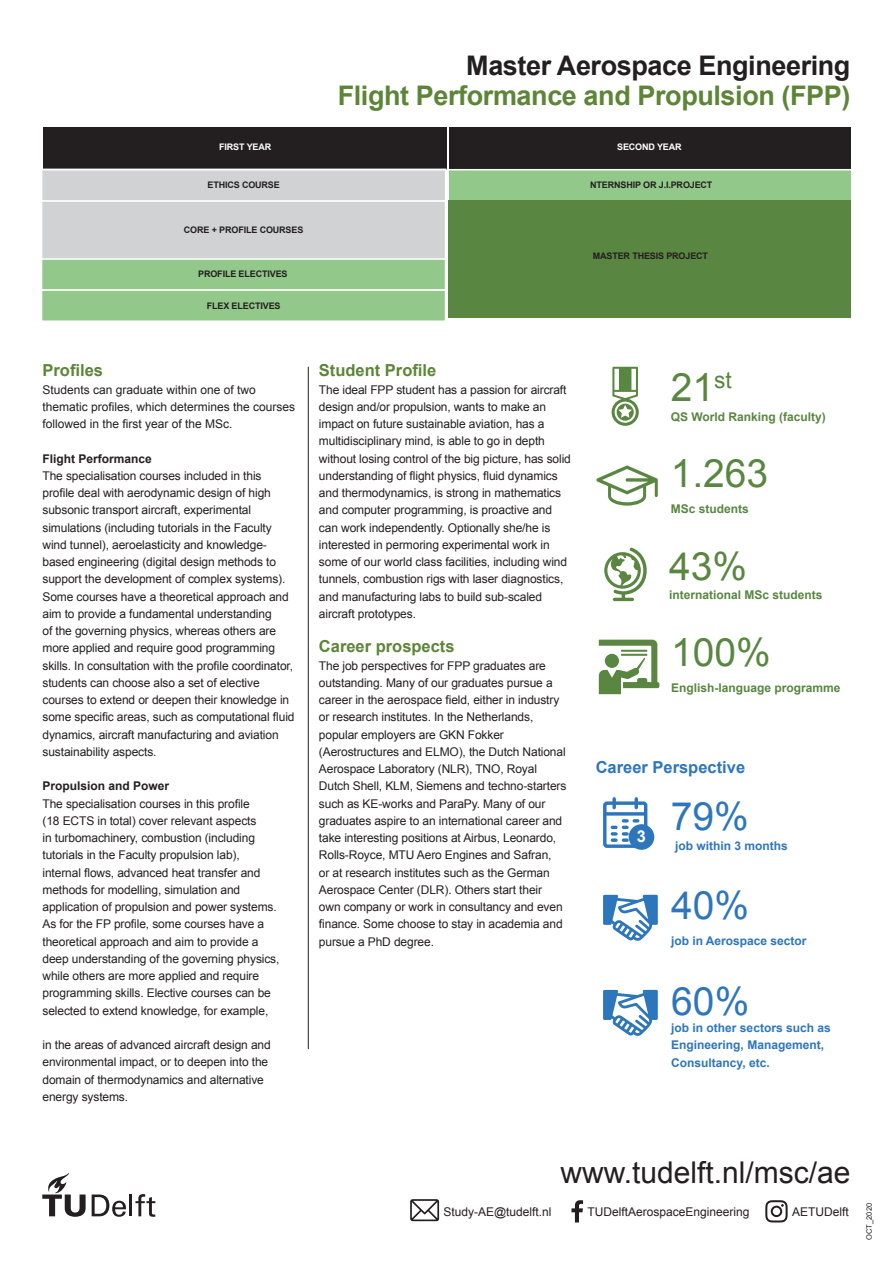
<style>
.page{position:relative;width:893px;height:1263px;background:#fff}
.page>*{position:absolute;margin:0;border:0;box-sizing:border-box;transform-origin:0 0}
.t1{font:39px "Arial";color:#598641}
.t2{font:39px "Arial";color:#2e76bc}
.t3{font:30px "Arial";color:#231f20}
.t4{font:700 27px "Arial";letter-spacing:-.015em;color:#5c8537}
.t5{font:700 27px "Arial";letter-spacing:-.015em;color:#231f20}
.Body{font:700 16.5px "Arial";color:#5c8537}
.Body-2{font:700 16.5px "Arial";color:#2e76bc}
.t6{font:700 16.35px "Arial";color:#fff}
.Body-3{font:12px/17.2px "Arial";letter-spacing:-.01em;color:#231f20}
.t7{font:700 12px/17.2px "Arial";color:#2e76bc}
.t8{font:700 12px "Arial";color:#598641}
.Body-4{font:700 12px "Arial";color:#231f20}
.t9{font:700 9px "Arial";letter-spacing:-.015em;color:#231f20}
.t10{font:700 9px "Arial";letter-spacing:-.015em;color:#fff}
.t11{font:7.5px "Arial";color:#231f20}
</style>
<div class="page">
<div style="left:41px;top:289px;width:405px;height:33px;background:#92c889;border:2px solid #fff"></div>
<div style="left:41px;top:255px;width:405px;height:36px;background:#92c889;border:2px solid #fff"></div>
<div style="left:41px;top:169px;width:405px;height:33px;background:#d1d2d4;border:2px solid #fff"></div>
<div style="left:41px;top:200px;width:405px;height:60px;background:#d1d2d4;border:2px solid #fff"></div>
<hr style="left:129px;top:1194px;width:3px;height:22px;background:#231f20">
<svg style="left:42px;top:1173px;width:44px;height:44px"></svg>
<svg style="left:135px;top:1194px;width:20px;height:23px"></svg>
<svg style="left:92px;top:1194px;width:34px;height:23px"></svg>
<hr style="left:308px;top:367px;width:1px;height:682px;background:#231f20">
<div style="left:449px;top:170px;width:401px;height:30px;background:#92c889"></div>
<div style="left:448px;top:201px;width:402px;height:117px;background:#598641"></div>
<div style="left:43px;top:128px;width:403px;height:42px;background:#231f20"></div>
<div style="left:449px;top:128px;width:401px;height:42px;background:#231f20"></div>
<hr style="left:448px;top:169px;width:404px;height:1px;background:#fff">
<hr style="left:43px;top:169px;width:403px;height:1px;background:#fff">
<svg style="left:571px;top:1200px;width:12px;height:22px"></svg>
<svg style="left:765px;top:1200px;width:23px;height:22px"></svg>
<svg style="left:410px;top:1199px;width:29px;height:22px"></svg>
<svg style="left:603px;top:895px;width:55px;height:46px"></svg>
<div style="left:603px;top:801px;width:44px;height:47px;border:3px solid #2e76bc;border-radius:2px"></div>
<svg style="left:612px;top:799px;width:4px;height:9px"></svg>
<svg style="left:634px;top:799px;width:4px;height:9px"></svg>
<svg style="left:606px;top:812px;width:38px;height:4px"></svg>
<svg style="left:612px;top:826px;width:4px;height:16px"></svg>
<svg style="left:623px;top:819px;width:4px;height:23px"></svg>
<svg style="left:634px;top:819px;width:4px;height:3px"></svg>
<div style="left:629px;top:825px;width:24px;height:24px;background:#2e76bc;border-radius:50%"></div>
<div style="left:629px;top:824px;width:25px;height:26px;border:2px solid #2e76bc;border-radius:50%"></div>
<svg style="left:604px;top:547px;width:43px;height:54px"></svg>
<svg style="left:612px;top:367px;width:27px;height:59px"></svg>
<svg style="left:596px;top:465px;width:62px;height:41px"></svg>
<svg style="left:599px;top:640px;width:60px;height:54px"></svg>
<svg style="left:603px;top:990px;width:55px;height:46px"></svg>
<p class="t5" style="left:466px;top:48px;width:386px">Master Aerospace Engineering</p>
<p class="t4" style="left:338px;top:78px;width:514px">Flight Performance and Propulsion (FPP)</p>
<p class="t10" style="left:219px;top:141px;width:54px">FIRST YEAR</p>
<p class="t10" style="left:617px;top:141px;width:66px">SECOND YEAR</p>
<p class="t9" style="left:207px;top:179px;width:74px">ETHICS COURSE</p>
<p class="t9" style="left:184px;top:224px;width:121px">CORE + PROFILE COURSES</p>
<p class="t9" style="left:198px;top:268px;width:91px">PROFILE ELECTIVES</p>
<p class="t9" style="left:207px;top:300px;width:75px">FLEX ELECTIVES</p>
<p class="t9" style="left:590px;top:179px;width:124px">NTERNSHIP OR J.I.PROJECT</p>
<p class="t9" style="left:593px;top:250px;width:117px">MASTER THESIS PROJECT</p>
<p class="Body" style="left:43px;top:360px;width:62px">Profiles</p>
<p class="Body-3" style="left:43px;top:381px;width:254px">Students can graduate within one of two thematic profiles, which determines the courses followed in the first year of the MSc.</p>
<p class="Body-4" style="left:43px;top:450px;width:111px">Flight Performance</p>
<p class="Body-3" style="left:43px;top:467px;width:254px">The specialisation courses included in this profile deal with aerodynamic design of high subsonic transport aircraft, experimental simulations (including tutorials in the Faculty wind tunnel), aeroelasticity and knowledge&shy;based engineering (digital design methods to support the development of complex systems).<br>Some courses have a theoretical approach and aim to provide a fundamental understanding<br>of the governing physics, whereas others are more applied and require good programming skills. In consultation with the profile coordinator, students can choose also a set of elective courses to extend or deepen their knowledge in some specific areas, such as computational fluid dynamics, aircraft manufacturing and aviation sustainability aspects.</p>
<p class="Body-4" style="left:43px;top:778px;width:128px">Propulsion and Power</p>
<p class="Body-3" style="left:43px;top:795px;width:238px">The specialisation courses in this profile<br>(18 ECTS in total) cover relevant aspects<br>in turbomachinery, combustion (including tutorials in the Faculty propulsion lab), internal flows, advanced heat transfer and methods for modelling, simulation and application of propulsion and power systems.<br>As for the FP profile, some courses have a theoretical approach and aim to provide a deep understanding of the governing physics, while others are more applied and require programming skills. Elective courses can be selected to extend knowledge, for example,</p>
<p class="Body-3" style="left:43px;top:1036px;width:230px">in the areas of advanced aircraft design and environmental impact, or to deepen into the domain of thermodynamics and alternative energy systems.</p>
<p class="Body" style="left:319px;top:360px;width:119px">Student Profile</p>
<p class="Body-3" style="left:319px;top:381px;width:253px">The ideal FPP student has a passion for aircraft design and/or propulsion, wants to make an impact on future sustainable aviation, has a multidisciplinary mind, is able to go in depth without losing control of the big picture, has solid understanding of flight physics, fluid dynamics and thermodynamics, is strong in mathematics and computer programming, is proactive and can work independently. Optionally she/he is interested in permoring experimental work in some of our world class facilities, including wind tunnels, combustion rigs with laser diagnostics, and manufacturing labs to build sub-scaled aircraft prototypes.</p>
<p class="Body" style="left:319px;top:636px;width:137px">Career prospects</p>
<p class="Body-3" style="left:319px;top:657px;width:242px">The job perspectives for FPP graduates are outstanding. Many of our graduates pursue a career in the aerospace field, either in industry</p>
<p class="Body-3" style="left:319px;top:709px;width:249px">or research institutes. In the Netherlands, popular employers are GKN Fokker (Aerostructures and ELMO), the Dutch National Aerospace Laboratory (NLR), TNO, Royal Dutch Shell, KLM, Siemens and techno-starters such as KE-works and ParaPy. Many of our graduates aspire to an international career and take interesting positions at Airbus, Leonardo, Rolls-Royce, MTU Aero Engines and Safran,<br>or at research institutes such as the German Aerospace Center (DLR). Others start their own company or work in consultancy and even finance. Some choose to stay in academia and pursue a PhD degree.</p>
<p class="t1" style="left:671px;top:362px;width:63px">21<sup>st</sup></p>
<p class="t8" style="left:671px;top:409px;width:157px">QS World Ranking (faculty)</p>
<p class="t1" style="left:671px;top:448px;width:99px">1.263</p>
<p class="t8" style="left:671px;top:500px;width:80px">MSc students</p>
<p class="t1" style="left:669px;top:541px;width:80px">43%</p>
<p class="t8" style="left:669px;top:587px;width:155px">international MSc students</p>
<p class="t1" style="left:671px;top:627px;width:101px">100%</p>
<p class="t8" style="left:671px;top:680px;width:171px">English-language programme</p>
<p class="Body-2" style="left:596px;top:756px;width:151px">Career Perspective</p>
<p class="t6" style="left:637px;top:825px;width:11px">3</p>
<p class="t2" style="left:671px;top:791px;width:80px">79%</p>
<p class="t7" style="left:675px;top:837px;width:114px">job within 3 months</p>
<p class="t2" style="left:671px;top:880px;width:80px">40%</p>
<p class="t7" style="left:671px;top:932px;width:137px">job in Aerospace sector</p>
<p class="t2" style="left:671px;top:976px;width:80px">60%</p>
<p class="t7" style="left:671px;top:1020px;width:161px">job in other sectors such as<br>Engineering, Management,<br>Consultancy, etc.</p>
<p class="t3" style="left:560px;top:1152px;width:292px">www.tudelft.nl/msc/ae</p>
<p class="Body-3" style="left:443px;top:1203px;width:110px">Study-AE@tudelft.nl</p>
<p class="Body-3" style="left:587px;top:1203px;width:164px">TUDelftAerospaceEngineering</p>
<p class="Body-3" style="left:792px;top:1203px;width:58px">AETUDelft</p>
<p class="t11" style="left:864px;top:1240px;width:38px;rotate:-90deg">OCT_2020</p>
</div>
